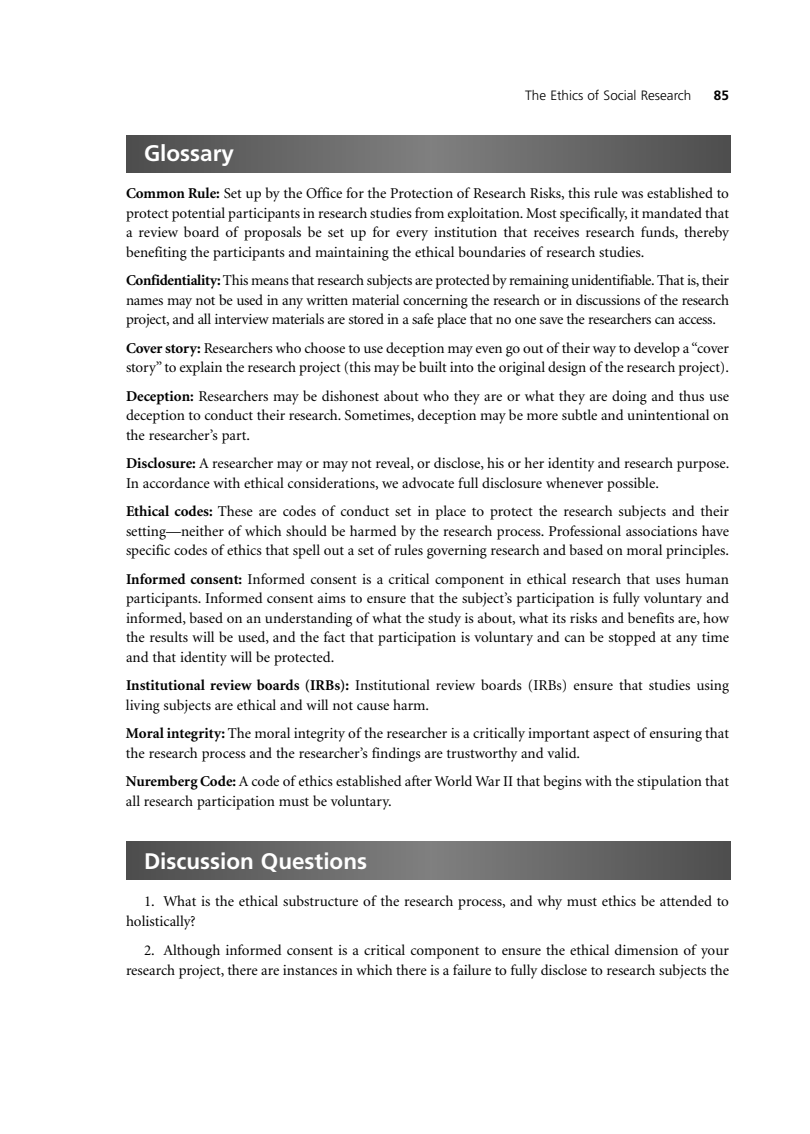
<style>
.page{position:relative;width:810px;height:1134px;background:#fff}
.page>*{position:absolute;margin:0;border:0;box-sizing:border-box;transform-origin:0 0}
.t1{font:700 22.5px "Frutiger";color:#fff}
.t2{font:15px/19.5px "Minion";color:#000}
.t3{font:300 13.5px "Frutiger";color:#000}
.t4{font:700 13.5px "Frutiger";color:#000}
.s1{font-weight:700}
</style>
<div class="page">
<svg style="left:126px;top:842px;width:604px;height:37px;background:#666"></svg>
<svg style="left:126px;top:135px;width:604px;height:37px;background:#666"></svg>
<p class="t3" style="left:525px;top:90px;width:168px">The Ethics of Social Research</p>
<p class="t4" style="left:714px;top:90px;width:17px">85</p>
<p class="t1" style="left:144px;top:144px;width:91px">Glossary</p>
<p class="t2" style="left:126px;top:185px;width:605px;text-align:justify"><span class="s1">Common Rule:</span> Set up by the Office for the Protection of Research Risks, this rule was established to protect potential participants in research studies from exploitation. Most specifically, it mandated that a review board of proposals be set up for every institution that receives research funds, thereby benefiting the participants and maintaining the ethical boundaries of research studies.</p>
<p class="t2" style="left:126px;top:272px;width:605px;text-align:justify"><span class="s1">Confidentiality:</span> This means that research subjects are protected by remaining unidentifiable. That is, their names may not be used in any written material concerning the research or in discussions of the research project, and all interview materials are stored in a safe place that no one save the researchers can access.</p>
<p class="t2" style="left:126px;top:340px;width:604px"><span class="s1">Cover story:</span> Researchers who choose to use deception may even go out of their way to develop a “cover story” to explain the research project (this may be built into the original design of the research project).</p>
<p class="t2" style="left:126px;top:388px;width:605px;text-align:justify"><span class="s1">Deception:</span> Researchers may be dishonest about who they are or what they are doing and thus use deception to conduct their research. Sometimes, deception may be more subtle and unintentional on the researcher’s part.</p>
<p class="t2" style="left:126px;top:455px;width:605px"><span class="s1">Disclosure:</span> A researcher may or may not reveal, or disclose, his or her identity and research purpose.<br>In accordance with ethical considerations, we advocate full disclosure whenever possible.</p>
<p class="t2" style="left:126px;top:503px;width:605px;text-align:justify"><span class="s1">Ethical codes:</span> These are codes of conduct set in place to protect the research subjects and their setting—neither of which should be harmed by the research process. Professional associations have specific codes of ethics that spell out a set of rules governing research and based on moral principles.</p>
<p class="t2" style="left:126px;top:571px;width:605px;text-align:justify"><span class="s1">Informed consent:</span> Informed consent is a critical component in ethical research that uses human participants. Informed consent aims to ensure that the subject’s participation is fully voluntary and informed, based on an understanding of what the study is about, what its risks and benefits are, how the results will be used, and the fact that participation is voluntary and can be stopped at any time and that identity will be protected.</p>
<p class="t2" style="left:126px;top:677px;width:604px"><span class="s1">Institutional review boards (IRBs):</span> Institutional review boards (IRBs) ensure that studies using living subjects are ethical and will not cause harm.</p>
<p class="t2" style="left:126px;top:725px;width:604px"><span class="s1">Moral integrity:</span> The moral integrity of the researcher is a critically important aspect of ensuring that the research process and the researcher’s findings are trustworthy and valid.</p>
<p class="t2" style="left:126px;top:773px;width:604px"><span class="s1">Nuremberg Code:</span> A code of ethics established after World War II that begins with the stipulation that all research participation must be voluntary.</p>
<p class="t1" style="left:144px;top:852px;width:225px">Discussion Questions</p>
<p class="t2" style="left:126px;top:893px;width:604px;text-indent:18px">1. What is the ethical substructure of the research process, and why must ethics be attended to holistically?</p>
<p class="t2" style="left:126px;top:942px;width:605px;text-align:right">2. Although informed consent is a critical component to ensure the ethical dimension of your research project, there are instances in which there is a failure to fully disclose to research subjects the</p>
</div>
